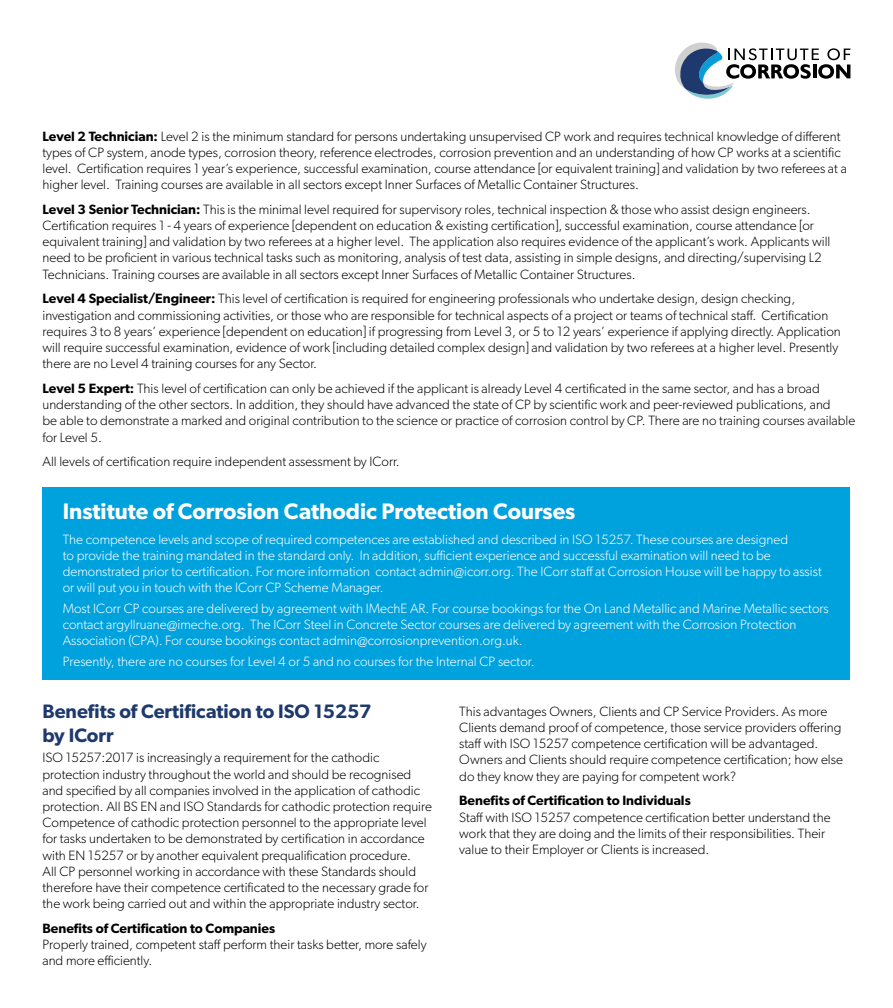
<style>
.page{position:relative;width:893px;height:1008px;background:#fff}
.page>*{position:absolute;margin:0;border:0;box-sizing:border-box;transform-origin:0 0}
.t1{font:600 22.5px "Gibson";color:#fff}
.t2{font:600 19.5px/23.4px "Gibson";color:#1e396d}
.t3{font:300 13.5px/16.2px "Gibson";color:#000}
.t4{font:300 13.5px/16.2px "Gibson";color:#fff}
.t5{font:600 13.5px "Gibson";color:#000}
.s1{font-weight:600}
</style>
<div class="page">
<svg style="left:675px;top:43px;width:175px;height:56px"></svg>
<div style="left:43px;top:487px;width:807px;height:192px;background:#00a2de"></div>
<p class="t3" style="left:43px;top:128px;width:806px"><span class="s1">Level 2 Technician:</span> Level 2 is the minimum standard for persons undertaking unsupervised CP work and requires technical knowledge of different types of CP system, anode types, corrosion theory, reference electrodes, corrosion prevention and an understanding of how CP works at a scientific level. Certification requires 1 year’s experience, successful examination, course attendance [or equivalent training] and validation by two referees at a higher level. Training courses are available in all sectors except Inner Surfaces of Metallic Container Structures.</p>
<p class="t3" style="left:43px;top:201px;width:789px"><span class="s1">Level 3 Senior Technician:</span> This is the minimal level required for supervisory roles, technical inspection &amp; those who assist design engineers.<br>Certification requires 1 - 4 years of experience [dependent on education &amp; existing certification], successful examination, course attendance [or equivalent training] and validation by two referees at a higher level. The application also requires evidence of the applicant’s work. Applicants will need to be proficient in various technical tasks such as monitoring, analysis of test data, assisting in simple designs, and directing/supervising L2<br>Technicians. Training courses are available in all sectors except Inner Surfaces of Metallic Container Structures.</p>
<p class="t3" style="left:43px;top:290px;width:800px"><span class="s1">Level 4 Specialist/Engineer:</span> This level of certification is required for engineering professionals who undertake design, design checking, investigation and commissioning activities, or those who are responsible for technical aspects of a project or teams of technical staff. Certification requires 3 to 8 years’ experience [dependent on education] if progressing from Level 3, or 5 to 12 years’ experience if applying directly. Application will require successful examination, evidence of work [including detailed complex design] and validation by two referees at a higher level. Presently there are no Level 4 training courses for any Sector.</p>
<p class="t3" style="left:43px;top:380px;width:814px"><span class="s1">Level 5 Expert:</span> This level of certification can only be achieved if the applicant is already Level 4 certificated in the same sector, and has a broad understanding of the other sectors. In addition, they should have advanced the state of CP by scientific work and peer-reviewed publications, and<br>be able to demonstrate a marked and original contribution to the science or practice of corrosion control by CP. There are no training courses available for Level 5.</p>
<p class="t3" style="left:43px;top:453px;width:359px">All levels of certification require independent assessment by ICorr.</p>
<h1 class="t1" style="left:63px;top:498px;width:514px">Institute of Corrosion Cathodic Protection Courses</h1>
<p class="t4" style="left:63px;top:531px;width:761px">The competence levels and scope of required competences are established and described in ISO 15257. These courses are designed<br>to provide the training mandated in the standard only. In addition, sufficient experience and successful examination will need to be demonstrated prior to certification. For more information contact admin@icorr.org. The ICorr staff at Corrosion House will be happy to assist or will put you in touch with the ICorr CP Scheme Manager.</p>
<p class="t4" style="left:63px;top:600px;width:767px">Most ICorr CP courses are delivered by agreement with IMechE AR. For course bookings for the On Land Metallic and Marine Metallic sectors contact argyllruane@imeche.org. The ICorr Steel in Concrete Sector courses are delivered by agreement with the Corrosion Protection<br>Association (CPA). For course bookings contact admin@corrosionprevention.org.uk.</p>
<p class="t4" style="left:63px;top:652px;width:473px">Presently, there are no courses for Level 4 or 5 and no courses for the Internal CP sector.</p>
<h2 class="t2" style="left:43px;top:699px;width:330px">Benefits of Certification to ISO 15257 by ICorr</h2>
<p class="t3" style="left:43px;top:749px;width:391px">ISO 15257:2017 is increasingly a requirement for the cathodic protection industry throughout the world and should be recognised and specified by all companies involved in the application of cathodic protection. All BS EN and ISO Standards for cathodic protection require Competence of cathodic protection personnel to the appropriate level for tasks undertaken to be demonstrated by certification in accordance with EN 15257 or by another equivalent prequalification procedure.<br>All CP personnel working in accordance with these Standards should therefore have their competence certificated to the necessary grade for the work being carried out and within the appropriate industry sector.</p>
<p class="t5" style="left:43px;top:920px;width:234px">Benefits of Certification to Companies</p>
<p class="t3" style="left:43px;top:936px;width:386px">Properly trained, competent staff perform their tasks better, more safely and more efficiently.</p>
<p class="t3" style="left:459px;top:703px;width:385px">This advantages Owners, Clients and CP Service Providers. As more Clients demand proof of competence, those service providers offering staff with ISO 15257 competence certification will be advantaged.<br>Owners and Clients should require competence certification; how else do they know they are paying for competent work?</p>
<p class="t5" style="left:459px;top:792px;width:233px">Benefits of Certification to Individuals</p>
<p class="t3" style="left:459px;top:808px;width:373px">Staff with ISO 15257 competence certification better understand the work that they are doing and the limits of their responsibilities. Their value to their Employer or Clients is increased.</p>
</div>
